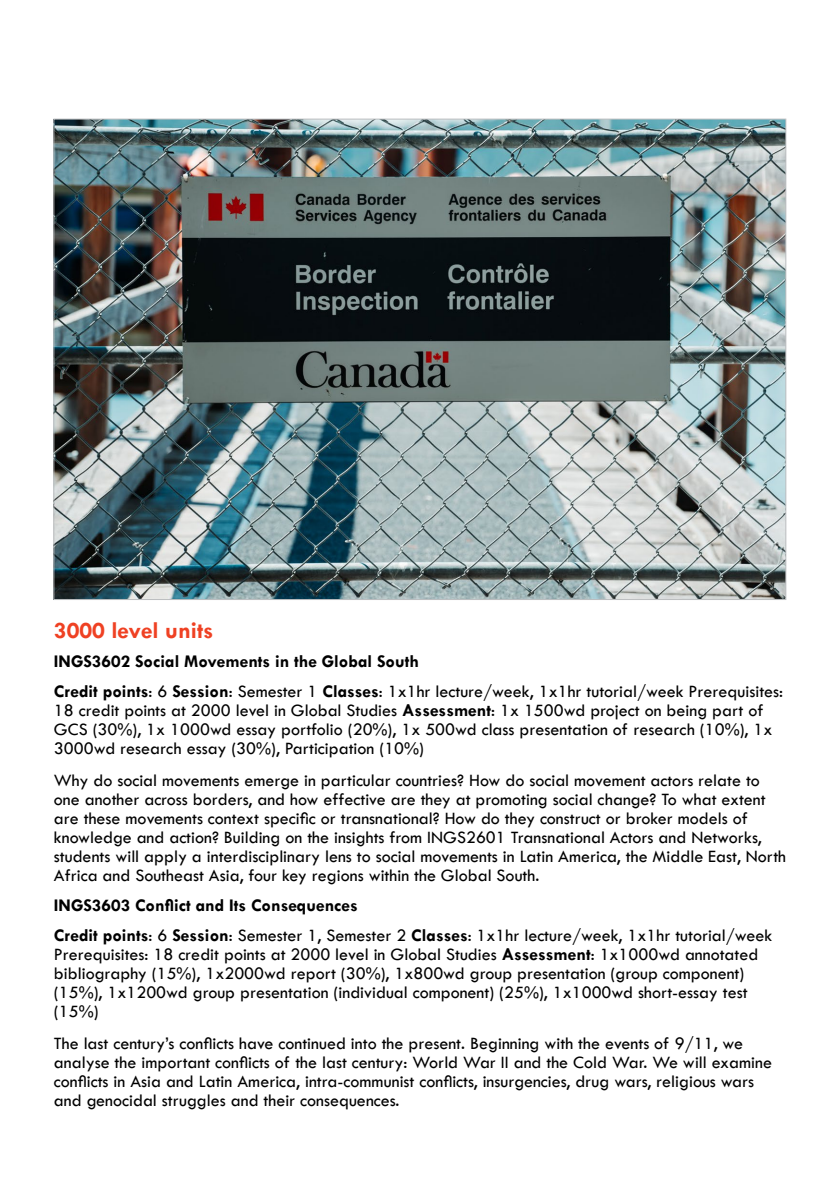
<style>
.page{position:relative;width:840px;height:1191px;background:#fff}
.page>*{position:absolute;margin:0;border:0;box-sizing:border-box;transform-origin:0 0}
.t1{font:700 24px "Tw Cen";color:#ef4123}
.t2{font:18px/19px "Tw Cen";color:#000}
.t3{font:700 18px/30.4px "Tw Cen";color:#000}
.s1{font-weight:400}
.s2{font-weight:700}
</style>
<div class="page">
<img style="left:56px;top:121px;width:727px;height:477px">
<h1 class="t1" style="left:54px;top:615px;width:161px">3000 level units</h1>
<p class="t3" style="left:54px;top:645px;width:730px">INGS3602 Social Movements in the Global South<br>Credit points<span class="s1">: 6</span> Session<span class="s1">: Semester 1</span> Classes<span class="s1">: 1x1hr lecture/week, 1x1hr tutorial/week Prerequisites:</span></p>
<p class="t2" style="left:54px;top:700px;width:719px">18 credit points at 2000 level in Global Studies <span class="s2">Assessment</span>: 1x 1500wd project on being part of<br>GCS (30%), 1x 1000wd essay portfolio (20%), 1x 500wd class presentation of research (10%), 1x<br>3000wd research essay (30%), Participation (10%)</p>
<p class="t2" style="left:54px;top:770px;width:733px">Why do social movements emerge in particular countries? How do social movement actors relate to one another across borders, and how effective are they at promoting social change? To what extent are these movements context specific or transnational? How do they construct or broker models of knowledge and action? Building on the insights from INGS2601 Transnational Actors and Networks, students will apply a interdisciplinary lens to social movements in Latin America, the Middle East, North Africa and Southeast Asia, four key regions within the Global South.</p>
<p class="t3" style="left:54px;top:889px;width:719px">INGS3603 Conflict and Its Consequences<br>Credit points<span class="s1">: 6</span> Session<span class="s1">: Semester 1, Semester 2</span> Classes<span class="s1">: 1x1hr lecture/week, 1x1hr tutorial/week</span></p>
<p class="t2" style="left:54px;top:945px;width:705px">Prerequisites: 18 credit points at 2000 level in Global Studies <span class="s2">Assessment</span>: 1x1000wd annotated bibliography (15%), 1x2000wd report (30%), 1x800wd group presentation (group component) (15%), 1x1200wd group presentation (individual component) (25%), 1x1000wd short-essay test (15%)</p>
<p class="t2" style="left:54px;top:1034px;width:719px">The last century’s conflicts have continued into the present. Beginning with the events of 9/11, we analyse the important conflicts of the last century: World War II and the Cold War. We will examine conflicts in Asia and Latin America, intra-communist conflicts, insurgencies, drug wars, religious wars and genocidal struggles and their consequences.</p>
</div>
